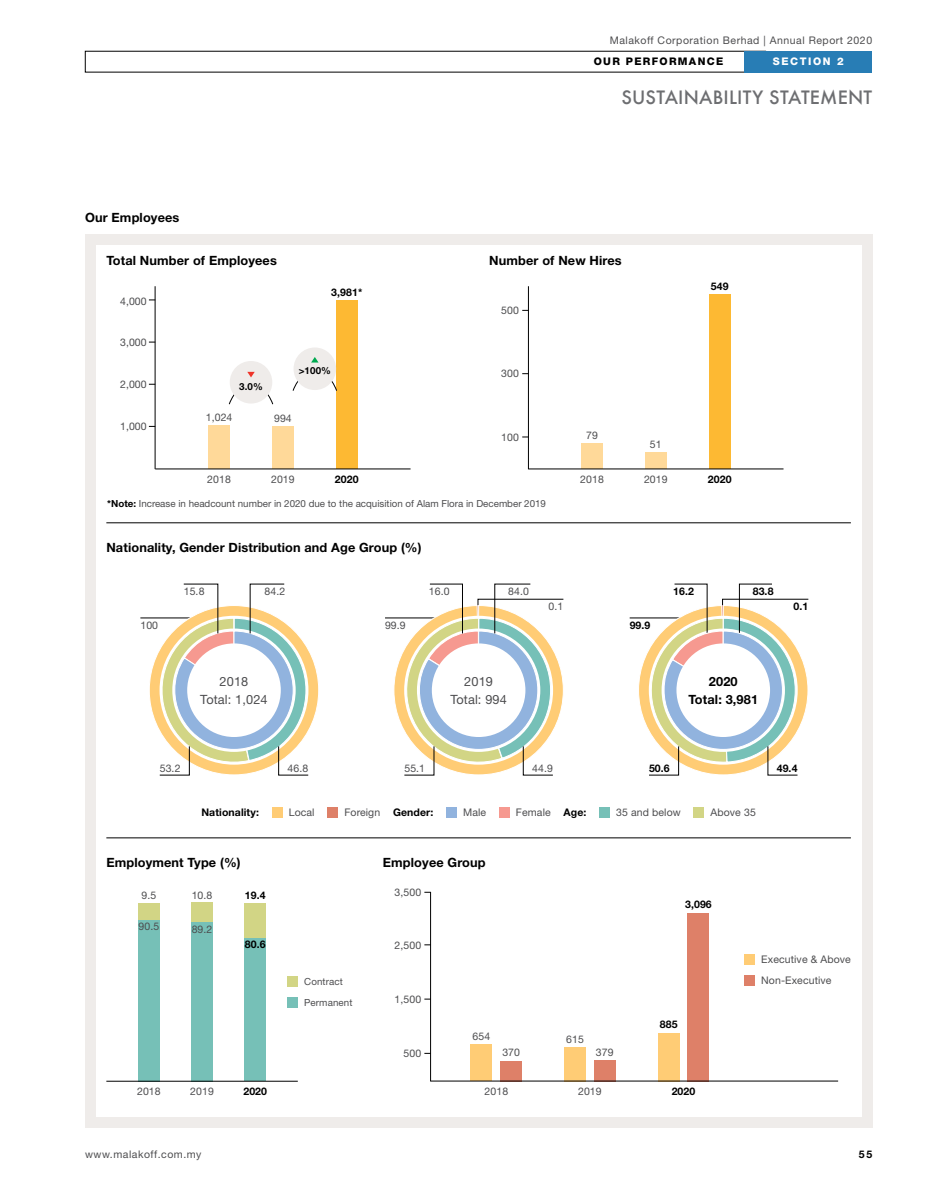
<style>
.page{position:relative;width:936px;height:1191px;background:#fff}
.page>*{position:absolute;margin:0;border:0;box-sizing:border-box;transform-origin:0 0}
.t1{font:500 18px "Futura";letter-spacing:.01em;color:#6d6e71}
.t2{font:700 12.75px/18px "Helvetica Neue LT Std";letter-spacing:.01em;color:#000;text-align:center}
.t3{font:12.75px/18px "Helvetica Neue LT Std";letter-spacing:.01em;color:#4d4d4f;text-align:center}
.t4{font:10.5px "Helvetica Neue LT Std";letter-spacing:.01em;color:#4d4d4f}
.t5{font:700 10.5px "Helvetica Neue LT Std";letter-spacing:.01em;color:#000}
.t6{font:10.5px "Helvetica Neue LT Std";letter-spacing:.05em;color:#4d4d4f}
.t7{font:800 10.5px "Helvetica Neue LT Std";letter-spacing:.125em;color:#000}
.t8{font:800 10.5px "Helvetica Neue LT Std";letter-spacing:.15em;color:#fff}
.t9{font:9.75px/21.3px "Helvetica Neue LT Std";color:#4d4d4f}
.t10{font:700 9.75px "Helvetica Neue LT Std";color:#000}
.s1{font-weight:700;color:#000}
</style>
<div class="page">
<div style="left:744px;top:51px;width:128px;height:21px;background:#287db5"></div>
<div style="left:85px;top:234px;width:787px;height:893px;background:#efecea"></div>
<div style="left:96px;top:245px;width:765px;height:872px;background:#fff"></div>
<hr style="left:106px;top:522px;width:744px;height:1px;background:#000">
<hr style="left:106px;top:837px;width:744px;height:1px;background:#000">
<div style="left:446px;top:807px;width:10px;height:11px;background:#91b3de"></div>
<div style="left:499px;top:807px;width:10px;height:11px;background:#f69990"></div>
<div style="left:599px;top:807px;width:10px;height:11px;background:#76c0b7"></div>
<div style="left:693px;top:807px;width:11px;height:11px;background:#d2d585"></div>
<div style="left:327px;top:807px;width:11px;height:11px;background:#de8068"></div>
<div style="left:272px;top:807px;width:10px;height:11px;background:#ffcc75"></div>
<hr style="left:140px;top:617px;width:86px;height:1px;background:#000">
<hr style="left:385px;top:617px;width:85px;height:1px;background:#000">
<svg style="left:149px;top:605px;width:170px;height:170px"></svg>
<svg style="left:154px;top:583px;width:154px;height:192px"></svg>
<svg style="left:397px;top:583px;width:166px;height:192px"></svg>
<hr style="left:155px;top:286px;width:1px;height:183px;background:#000">
<div style="left:336px;top:300px;width:21px;height:169px;background:#fdb933"></div>
<div style="left:272px;top:426px;width:21px;height:43px;background:#ffd999"></div>
<div style="left:208px;top:425px;width:22px;height:44px;background:#ffd999"></div>
<div style="left:230px;top:361px;width:42px;height:42px;background:#efecea;border-radius:50%"></div>
<svg style="left:229px;top:372px;width:44px;height:33px"></svg>
<svg style="left:292px;top:369px;width:45px;height:22px"></svg>
<div style="left:293px;top:347px;width:43px;height:43px;background:#efecea;border-radius:50%"></div>
<svg style="left:311px;top:357px;width:7px;height:5px"></svg>
<hr style="left:155px;top:469px;width:255px;height:1px;background:#000">
<div style="left:581px;top:443px;width:21px;height:26px;background:#ffd999"></div>
<div style="left:645px;top:452px;width:21px;height:17px;background:#ffd999"></div>
<div style="left:709px;top:295px;width:21px;height:174px;background:#fdb933"></div>
<hr style="left:528px;top:286px;width:1px;height:183px;background:#000">
<hr style="left:528px;top:469px;width:255px;height:1px;background:#000">
<div style="left:744px;top:975px;width:10px;height:10px;background:#de8068"></div>
<div style="left:744px;top:954px;width:10px;height:10px;background:#ffcc75"></div>
<hr style="left:430px;top:892px;width:1px;height:189px;background:#000">
<div style="left:500px;top:1060px;width:22px;height:21px;background:#de8068"></div>
<div style="left:471px;top:1044px;width:21px;height:37px;background:#ffcc75"></div>
<div style="left:594px;top:1060px;width:21px;height:21px;background:#de8068"></div>
<div style="left:564px;top:1047px;width:21px;height:34px;background:#ffcc75"></div>
<div style="left:687px;top:912px;width:22px;height:169px;background:#de8068"></div>
<div style="left:658px;top:1032px;width:21px;height:49px;background:#ffcc75"></div>
<hr style="left:430px;top:1080px;width:408px;height:1px;background:#000">
<div style="left:287px;top:976px;width:11px;height:10px;background:#d2d585"></div>
<div style="left:287px;top:997px;width:11px;height:11px;background:#76c0b7"></div>
<div style="left:138px;top:902px;width:21px;height:17px;background:#d2d585"></div>
<div style="left:138px;top:919px;width:21px;height:162px;background:#76c0b7"></div>
<div style="left:244px;top:937px;width:22px;height:144px;background:#76c0b7"></div>
<div style="left:244px;top:902px;width:22px;height:35px;background:#d2d585"></div>
<div style="left:191px;top:902px;width:22px;height:20px;background:#d2d585"></div>
<div style="left:191px;top:922px;width:22px;height:159px;background:#76c0b7"></div>
<hr style="left:106px;top:1081px;width:192px;height:1px;background:#000">
<hr style="left:629px;top:617px;width:86px;height:1px;background:#000">
<svg style="left:648px;top:583px;width:160px;height:192px"></svg>
<div style="left:676px;top:643px;width:94px;height:94px;background:#fff;border-radius:50%"></div>
<p class="t6" style="left:609px;top:34px;width:264px">Malakoff Corporation Berhad | Annual Report 2020</p>
<p class="t7" style="left:593px;top:55px;width:131px">OUR PERFORMANCE</p>
<p class="t8" style="left:772px;top:55px;width:72px">SECTION 2</p>
<p class="t2" style="left:85px;top:208px;width:96px">Our Employees</p>
<p class="t2" style="left:106px;top:251px;width:172px">Total Number of Employees</p>
<p class="t4" style="left:120px;top:295px;width:28px">4,000</p>
<p class="t4" style="left:120px;top:336px;width:28px">3,000</p>
<p class="t4" style="left:120px;top:378px;width:28px">2,000</p>
<p class="t4" style="left:120px;top:420px;width:28px">1,000</p>
<p class="t5" style="left:331px;top:286px;width:33px">3,981*</p>
<p class="t10" style="left:239px;top:380px;width:25px">3.0%</p>
<p class="t4" style="left:206px;top:411px;width:28px">1,024</p>
<p class="t10" style="left:299px;top:364px;width:34px">&gt;100%</p>
<p class="t4" style="left:274px;top:412px;width:19px">994</p>
<p class="t4" style="left:207px;top:473px;width:25px">2018</p>
<p class="t4" style="left:271px;top:473px;width:25px">2019</p>
<p class="t5" style="left:335px;top:473px;width:25px">2020</p>
<h1 class="t1" style="left:621px;top:85px;width:252px">SUSTAINABILITY STATEMENT</h1>
<p class="t2" style="left:489px;top:251px;width:134px">Number of New Hires</p>
<p class="t4" style="left:501px;top:304px;width:19px">500</p>
<p class="t4" style="left:501px;top:367px;width:19px">300</p>
<p class="t4" style="left:501px;top:431px;width:19px">100</p>
<p class="t4" style="left:586px;top:429px;width:13px">79</p>
<p class="t4" style="left:650px;top:438px;width:13px">51</p>
<p class="t5" style="left:710px;top:280px;width:19px">549</p>
<p class="t4" style="left:580px;top:473px;width:25px">2018</p>
<p class="t4" style="left:644px;top:473px;width:25px">2019</p>
<p class="t5" style="left:707px;top:473px;width:25px">2020</p>
<p class="t9" style="left:107px;top:493px;width:440px"><span class="s1">*Note:</span> Increase in headcount number in 2020 due to the acquisition of Alam Flora in December 2019</p>
<p class="t2" style="left:106px;top:538px;width:317px">Nationality, Gender Distribution and Age Group (%)</p>
<p class="t4" style="left:184px;top:585px;width:22px">15.8</p>
<p class="t4" style="left:264px;top:585px;width:22px">84.2</p>
<p class="t4" style="left:429px;top:585px;width:22px">16.0</p>
<p class="t4" style="left:508px;top:585px;width:22px">84.0</p>
<p class="t5" style="left:673px;top:585px;width:22px">16.2</p>
<p class="t5" style="left:752px;top:585px;width:22px">83.8</p>
<p class="t4" style="left:548px;top:600px;width:16px">0.1</p>
<p class="t5" style="left:793px;top:600px;width:16px">0.1</p>
<p class="t4" style="left:140px;top:619px;width:19px">100</p>
<p class="t4" style="left:385px;top:619px;width:22px">99.9</p>
<p class="t5" style="left:629px;top:618px;width:22px">99.9</p>
<p class="t3" style="left:200px;top:672px;width:69px">2018<br>Total: 1,024</p>
<p class="t3" style="left:450px;top:672px;width:58px">2019<br>Total: 994</p>
<p class="t2" style="left:688px;top:671px;width:71px">2020<br>Total: 3,981</p>
<p class="t4" style="left:160px;top:761px;width:22px">53.2</p>
<p class="t4" style="left:287px;top:761px;width:22px">46.8</p>
<p class="t4" style="left:404px;top:761px;width:22px">55.1</p>
<p class="t4" style="left:532px;top:761px;width:22px">44.9</p>
<p class="t5" style="left:649px;top:761px;width:22px">50.6</p>
<p class="t5" style="left:776px;top:761px;width:22px">49.4</p>
<p class="t5" style="left:201px;top:806px;width:59px">Nationality:</p>
<p class="t4" style="left:289px;top:806px;width:27px">Local</p>
<p class="t4" style="left:344px;top:806px;width:90px">Foreign <span class="s1">Gender:</span></p>
<p class="t4" style="left:463px;top:806px;width:25px">Male</p>
<p class="t4" style="left:516px;top:806px;width:72px">Female <span class="s1">Age:</span></p>
<p class="t4" style="left:616px;top:806px;width:66px">35 and below</p>
<p class="t4" style="left:710px;top:806px;width:47px">Above 35</p>
<p class="t2" style="left:106px;top:853px;width:136px">Employment Type (%)</p>
<p class="t2" style="left:383px;top:853px;width:104px">Employee Group</p>
<p class="t4" style="left:141px;top:888px;width:16px">9.5</p>
<p class="t4" style="left:138px;top:920px;width:22px">90.5</p>
<p class="t4" style="left:192px;top:888px;width:22px">10.8</p>
<p class="t4" style="left:192px;top:922px;width:22px">89.2</p>
<p class="t5" style="left:245px;top:888px;width:22px">19.4</p>
<p class="t5" style="left:245px;top:937px;width:22px">80.6</p>
<p class="t9" style="left:304px;top:970px;width:50px">Contract<br>Permanent</p>
<p class="t4" style="left:394px;top:885px;width:28px">3,500</p>
<p class="t4" style="left:394px;top:938px;width:28px">2,500</p>
<p class="t4" style="left:394px;top:992px;width:28px">1,500</p>
<p class="t4" style="left:403px;top:1047px;width:19px">500</p>
<p class="t4" style="left:472px;top:1030px;width:19px">654</p>
<p class="t4" style="left:502px;top:1046px;width:19px">370</p>
<p class="t4" style="left:566px;top:1033px;width:19px">615</p>
<p class="t4" style="left:596px;top:1045px;width:19px">379</p>
<p class="t5" style="left:685px;top:898px;width:28px">3,096</p>
<p class="t5" style="left:659px;top:1018px;width:19px">885</p>
<p class="t4" style="left:137px;top:1085px;width:25px">2018</p>
<p class="t4" style="left:190px;top:1085px;width:25px">2019</p>
<p class="t5" style="left:243px;top:1085px;width:25px">2020</p>
<p class="t4" style="left:484px;top:1085px;width:25px">2018</p>
<p class="t4" style="left:578px;top:1085px;width:25px">2019</p>
<p class="t5" style="left:671px;top:1085px;width:25px">2020</p>
<p class="t4" style="left:761px;top:953px;width:91px">Executive &amp; Above</p>
<p class="t4" style="left:761px;top:974px;width:72px">Non-Executive</p>
<p class="t6" style="left:85px;top:1148px;width:118px">www.malakoff.com.my</p>
<p class="t5" style="left:858px;top:1147px;width:15px">55</p>
</div>
